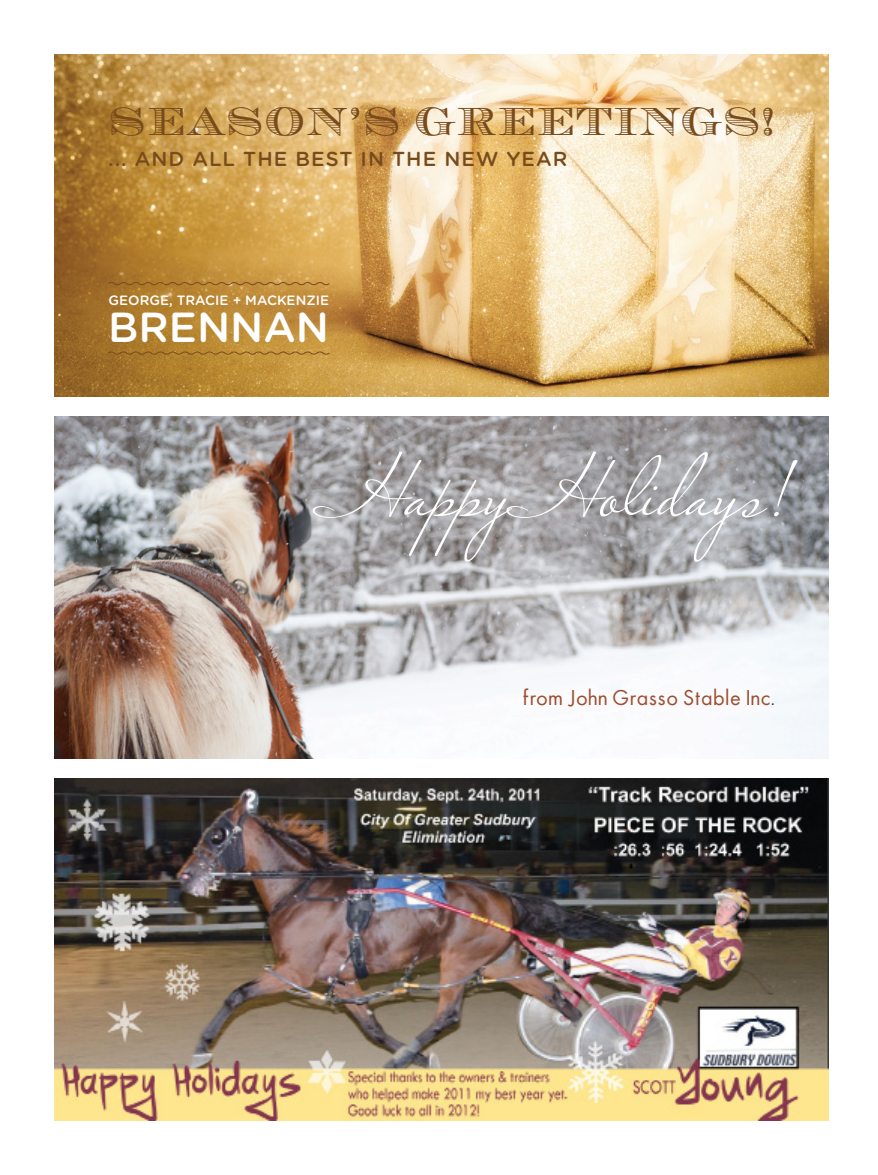
<style>
.page{position:relative;width:878px;height:1175px;background:#fff}
.page>*{position:absolute;margin:0;border:0;box-sizing:border-box;transform-origin:0 0}
.t1{font:87.9px "Miss Le Gatees";color:#fff}
.t2{font:500 42px "Gotham Rounded";color:#fff}
.t3{font:40.5px "Chevalier Str SCD";letter-spacing:.05em;color:#784b1d}
.t4{font:500 20.25px "Gotham Rounded";letter-spacing:.05em;color:#784b1d}
.t5{font:20.25px "Futura";letter-spacing:.025em;color:#9c4f30}
.t6{font:500 13.5px "Gotham Rounded";color:#fff}
.s1{color:#231f20}
</style>
<div class="page">
<img style="left:54px;top:54px;width:774px;height:342px">
<svg style="left:107px;top:281px;width:223px;height:5px"></svg>
<svg style="left:107px;top:350px;width:223px;height:6px"></svg>
<img style="left:54px;top:416px;width:774px;height:342px">
<img style="left:54px;top:778px;width:774px;height:342px">
<h3 class="t3" style="left:108px;top:97px;width:667px">SEASON’S GREETINGS!</h3>
<p class="t4" style="left:108px;top:144px;width:460px">... AND ALL THE BEST IN THE NEW YEAR</p>
<p class="t6" style="left:108px;top:291px;width:222px">GEORGE, TRACIE + MACKENZIE</p>
<h2 class="t2" style="left:108px;top:297px;width:222px">BRENNAN</h2>
<h1 class="t1" style="left:332px;top:433px;width:465px">Happy Holidays!</h1>
<p class="t5" style="left:522px;top:684px;width:253px">from John Grasso Stable Inc<span class="s1">.</span></p>
</div>
